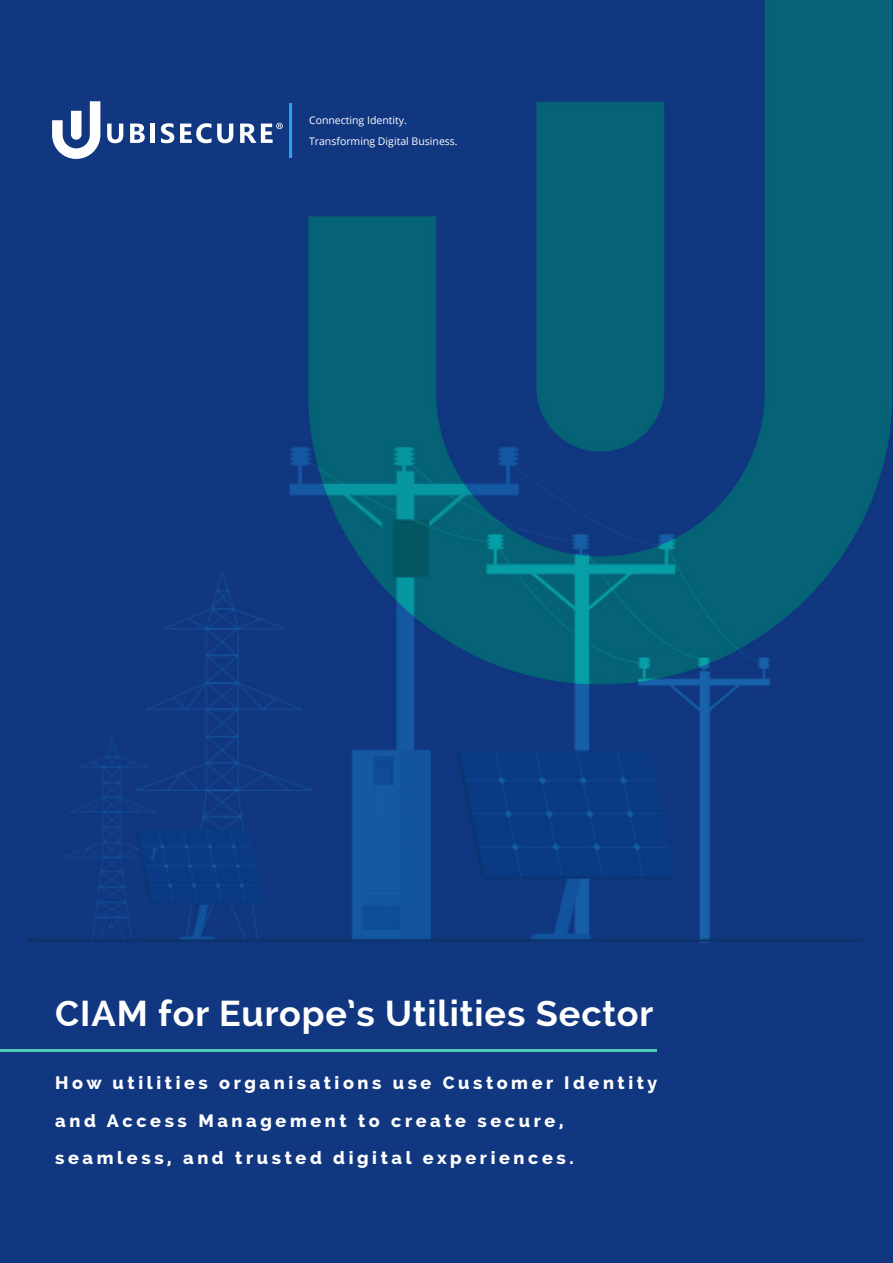
<style>
.page{position:relative;width:893px;height:1263px;background:#fff}
.page>*{position:absolute;margin:0;border:0;box-sizing:border-box;transform-origin:0 0}
.big_title_cover{font:700 36px "Raleway";letter-spacing:.025em;color:#fff}
.subtitle_cover{font:800 18px/37.5px "Raleway";letter-spacing:.2em;color:#fff}
.t1{font:10.5px "Open Sans";color:#fff}
</style>
<div class="page">
<img style="left:0;top:0;width:893px;height:1263px">
<hr style="left:0;top:1049px;width:657px;height:3px;background:#52cab8">
<svg style="left:107px;top:124px;width:16px;height:19px"></svg>
<svg style="left:130px;top:124px;width:15px;height:19px"></svg>
<hr style="left:151px;top:124px;width:4px;height:19px;background:#fff">
<svg style="left:161px;top:123px;width:13px;height:20px"></svg>
<svg style="left:180px;top:123px;width:31px;height:20px"></svg>
<svg style="left:217px;top:124px;width:16px;height:19px"></svg>
<svg style="left:240px;top:123px;width:43px;height:20px"></svg>
<svg style="left:52px;top:101px;width:48px;height:58px"></svg>
<hr style="left:289px;top:103px;width:3px;height:55px;background:#28a7f0">
<p class="t1" style="left:309px;top:113px;width:99px">Connecting Identity.</p>
<p class="t1" style="left:309px;top:134px;width:150px">Transforming Digital Business.</p>
<p class="big_title_cover" style="left:55px;top:992px;width:600px">CIAM for Europe’s Utilities Sector</p>
<p class="subtitle_cover" style="left:55px;top:1064px;width:604px">How utilities organisations use Customer Identity and Access Management to create secure, seamless, and trusted digital experiences.</p>
</div>
